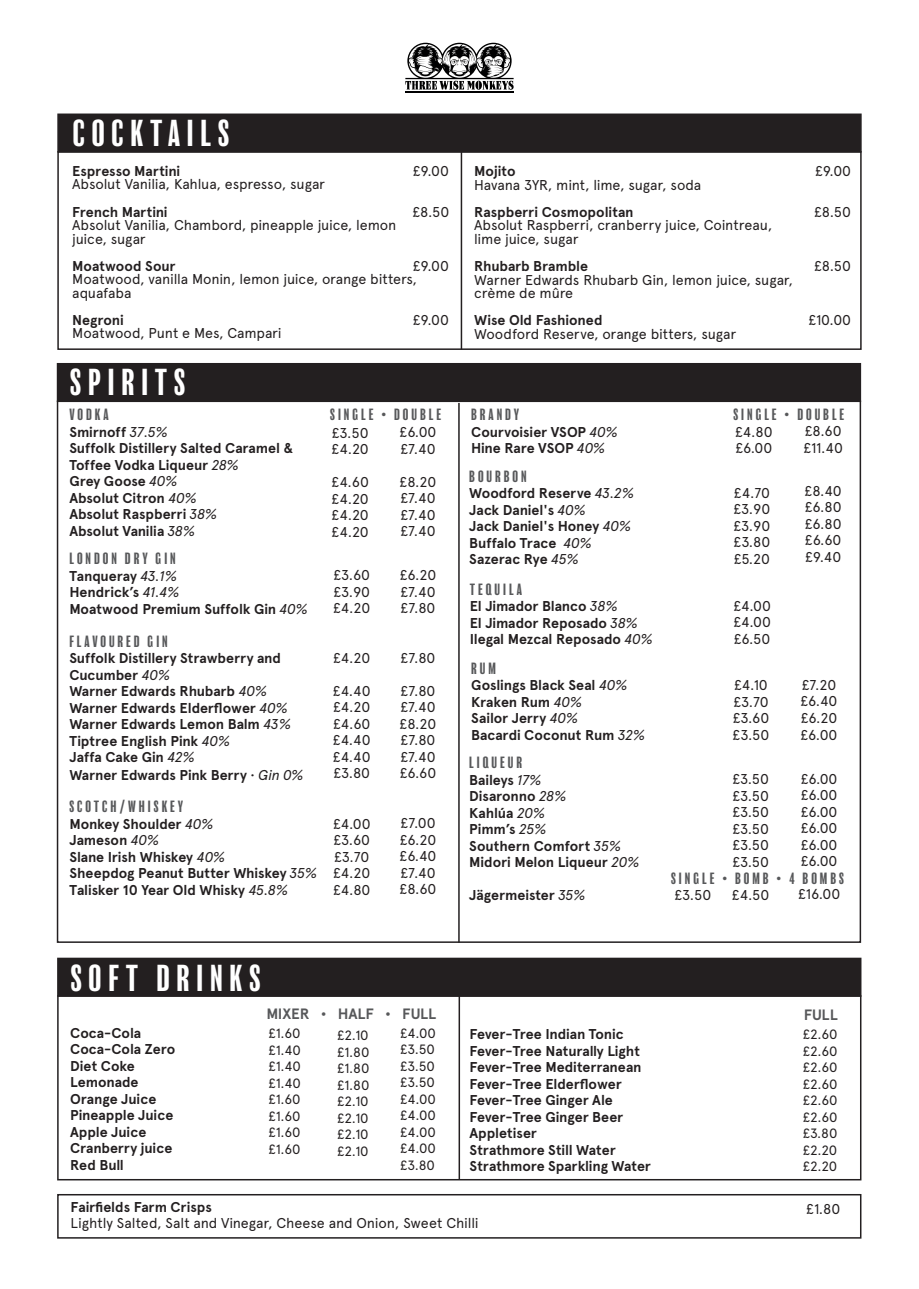
<style>
.page{position:relative;width:919px;height:1289px;background:#fff}
.page>*{position:absolute;margin:0;border:0;box-sizing:border-box;transform-origin:0 0}
.t1{font:condensed 34.5px "Balboa";letter-spacing:.2em;color:#fff}
.t2{font:condensed 15px "Balboa";letter-spacing:.2em;color:#57585a}
.t3{font:700 15px "Apercu";letter-spacing:-.005em;color:#57585a}
.t4{font:700 14.25px/16.5px "Apercu";letter-spacing:-.005em;color:#231f20}
.t5{font:14.25px/16.5px "Apercu";letter-spacing:-.01em;color:#231f20;text-align:justify}
.t6{font:13.5px/16.5px "Apercu";letter-spacing:-.005em;color:#231f20;text-align:justify}
.s1{font-weight:400;font-style:italic}
</style>
<div class="page">
<hr style="left:405px;top:91px;width:108px;height:1px;background:#000001">
<svg style="left:405px;top:43px;width:108px;height:47px"></svg>
<hr style="left:460px;top:152px;width:2px;height:197px;background:#231f20">
<div style="left:57px;top:113px;width:804px;height:40px;background:#231f20;border:2px solid #231f20"></div>
<div style="left:57px;top:151px;width:804px;height:199px;border:2px solid #231f20"></div>
<hr style="left:458px;top:995px;width:2px;height:184px;background:#231f20">
<div style="left:57px;top:957px;width:804px;height:39px;background:#231f20;border:2px solid #231f20"></div>
<div style="left:57px;top:995px;width:804px;height:185px;border:2px solid #231f20"></div>
<div style="left:57px;top:1193px;width:804px;height:45px;border:2px solid #231f20"></div>
<hr style="left:458px;top:403px;width:1px;height:539px;background:#231f20">
<div style="left:57px;top:363px;width:804px;height:39px;background:#231f20"></div>
<h1 class="t1" style="left:73px;top:116px;width:158px">COCKTAILS</h1>
<p class="t4" style="left:72px;top:163px;width:109px">Espresso Martini</p>
<p class="t5" style="left:72px;top:176px;width:254px">Absolut Vanilia, Kahlua, espresso, sugar</p>
<p class="t4" style="left:72px;top:203px;width:97px">French Martini</p>
<p class="t5" style="left:72px;top:218px;width:325px;line-height:13.5px">Absolut Vanilia, Chambord, pineapple juice, lemon juice, sugar</p>
<p class="t4" style="left:72px;top:257px;width:105px">Moatwood Sour</p>
<p class="t5" style="left:72px;top:272px;width:346px;line-height:13.5px">Moatwood, vanilla Monin, lemon juice, orange bitters, aquafaba</p>
<p class="t4" style="left:72px;top:311px;width:53px">Negroni</p>
<p class="t5" style="left:72px;top:325px;width:211px">Moatwood, Punt e Mes, Campari</p>
<p class="t5" style="left:413px;top:163px;width:38px">£9.00</p>
<p class="t5" style="left:412px;top:204px;width:38px">£8.50</p>
<p class="t5" style="left:413px;top:258px;width:38px">£9.00</p>
<p class="t5" style="left:413px;top:312px;width:38px">£9.00</p>
<h1 class="t1" style="left:70px;top:365px;width:116px">SPIRITS</h1>
<p class="t2" style="left:330px;top:407px;width:112px">SINGLE • DOUBLE</p>
<p class="t5" style="left:331px;top:424px;width:39px">£3.50 £4.20</p>
<p class="t5" style="left:331px;top:474px;width:39px">£4.60 £4.20 £4.20 £4.20</p>
<p class="t2" style="left:69px;top:407px;width:41px">VODKA</p>
<p class="t4" style="left:69px;top:423px;width:225px">Smirnoff <span class="s1">37.5%<br></span>Suffolk Distillery Salted Caramel &amp;<br>Toffee Vodka Liqueur <span class="s1">28%<br></span>Grey Goose <span class="s1">40%<br></span>Absolut Citron <span class="s1">40%<br></span>Absolut Raspberri <span class="s1">38%<br></span>Absolut Vanilia <span class="s1">38%</span></p>
<p class="t5" style="left:399px;top:424px;width:38px">£6.00 £7.40</p>
<p class="t5" style="left:399px;top:473px;width:38px">£8.20 £7.40 £7.40 £7.40</p>
<p class="t2" style="left:69px;top:551px;width:108px">LONDON DRY GIN</p>
<p class="t4" style="left:69px;top:567px;width:240px">Tanqueray <span class="s1">43.1%<br></span>Hendrick’s <span class="s1">41.4%<br></span>Moatwood Premium Suffolk Gin <span class="s1">40%</span></p>
<p class="t2" style="left:69px;top:633px;width:100px">FLAVOURED GIN</p>
<p class="t4" style="left:69px;top:650px;width:224px">Suffolk Distillery Strawberry and<br>Cucumber <span class="s1">40%<br></span>Warner Edwards Rhubarb <span class="s1">40%<br></span>Warner Edwards Elderflower <span class="s1">40%<br></span>Warner Edwards Lemon Balm <span class="s1">43%<br></span>Tiptree English Pink <span class="s1">40%<br></span>Jaffa Cake Gin <span class="s1">42%</span></p>
<p class="t4" style="left:69px;top:767px;width:236px">Warner Edwards Pink Berry <span class="s1">• Gin 0%</span></p>
<p class="t5" style="left:333px;top:567px;width:39px">£3.60 £3.90 £4.20</p>
<p class="t5" style="left:333px;top:649px;width:39px">£4.20</p>
<p class="t5" style="left:333px;top:682px;width:39px">£4.40 £4.20 £4.60 £4.40 £4.40 £3.80</p>
<p class="t5" style="left:400px;top:566px;width:38px">£6.20 £7.40 £7.80</p>
<p class="t5" style="left:400px;top:649px;width:36px">£7.80</p>
<p class="t5" style="left:399px;top:682px;width:38px">£7.80 £7.40 £8.20 £7.80 £7.40 £6.60</p>
<p class="t2" style="left:69px;top:799px;width:115px">SCOTCH/WHISKEY</p>
<p class="t4" style="left:69px;top:815px;width:250px">Monkey Shoulder <span class="s1">40%<br></span>Jameson <span class="s1">40%<br></span>Slane Irish Whiskey <span class="s1">40%<br></span>Sheepdog Peanut Butter Whiskey <span class="s1">35%<br></span>Talisker 10 Year Old Whisky <span class="s1">45.8%</span></p>
<p class="t5" style="left:399px;top:815px;width:38px">£7.00 £6.20 £6.40 £7.40 £8.60</p>
<p class="t5" style="left:333px;top:815px;width:39px">£4.00 £3.60 £3.70 £4.20 £4.80</p>
<p class="t4" style="left:474px;top:163px;width:43px">Mojito</p>
<p class="t5" style="left:474px;top:177px;width:229px">Havana 3YR, mint, lime, sugar, soda</p>
<p class="t4" style="left:474px;top:204px;width:161px">Raspberri Cosmopolitan</p>
<p class="t5" style="left:474px;top:219px;width:300px;line-height:13.5px">Absolut Raspberri, cranberry juice, Cointreau, lime juice, sugar</p>
<p class="t4" style="left:474px;top:258px;width:115px">Rhubarb Bramble</p>
<p class="t5" style="left:474px;top:273px;width:320px;line-height:13.5px">Warner Edwards Rhubarb Gin, lemon juice, sugar, crème de mûre</p>
<p class="t4" style="left:474px;top:312px;width:130px">Wise Old Fashioned</p>
<p class="t5" style="left:474px;top:325px;width:263px">Woodford Reserve, orange bitters, sugar</p>
<p class="t5" style="left:815px;top:163px;width:38px">£9.00</p>
<p class="t5" style="left:814px;top:204px;width:38px">£8.50</p>
<p class="t5" style="left:814px;top:258px;width:38px">£8.50</p>
<p class="t5" style="left:808px;top:312px;width:44px">£10.00</p>
<p class="t2" style="left:733px;top:406px;width:112px">SINGLE • DOUBLE</p>
<p class="t2" style="left:471px;top:407px;width:50px">BRANDY</p>
<p class="t4" style="left:471px;top:424px;width:149px">Courvoisier VSOP <span class="s1">40%<br></span>Hine Rare VSOP <span class="s1">40%</span></p>
<p class="t5" style="left:803px;top:423px;width:41px">£8.60 £11.40</p>
<p class="t5" style="left:735px;top:423px;width:39px">£4.80 £6.00</p>
<p class="t2" style="left:469px;top:468px;width:59px">BOURBON</p>
<p class="t4" style="left:469px;top:485px;width:167px">Woodford Reserve <span class="s1">43.2%<br></span>Jack Daniel's <span class="s1">40%<br></span>Jack Daniel's Honey <span class="s1">40%<br></span>Buffalo Trace <span class="s1">40%<br></span>Sazerac Rye <span class="s1">45%</span></p>
<p class="t5" style="left:804px;top:482px;width:39px">£8.40 £6.80 £6.80 £6.60 £9.40</p>
<p class="t5" style="left:733px;top:484px;width:38px">£4.70 £3.90 £3.90 £3.80 £5.20</p>
<p class="t2" style="left:469px;top:581px;width:54px">TEQUILA</p>
<p class="t4" style="left:469px;top:598px;width:185px">El Jimador Blanco <span class="s1">38%<br></span>El Jimador Reposado <span class="s1">38%<br></span>Ilegal Mezcal Reposado <span class="s1">40%</span></p>
<p class="t5" style="left:733px;top:597px;width:39px">£4.00 £4.00 £6.50</p>
<p class="t2" style="left:471px;top:660px;width:26px">RUM</p>
<p class="t4" style="left:471px;top:677px;width:176px">Goslings Black Seal <span class="s1">40%<br></span>Kraken Rum <span class="s1">40%<br></span>Sailor Jerry <span class="s1">40%<br></span>Bacardi Coconut Rum <span class="s1">32%</span></p>
<p class="t5" style="left:800px;top:676px;width:38px">£7.20 £6.40 £6.20 £6.00</p>
<p class="t5" style="left:732px;top:677px;width:38px">£4.10 £3.70 £3.60 £3.50</p>
<p class="t2" style="left:469px;top:755px;width:54px">LIQUEUR</p>
<p class="t4" style="left:469px;top:771px;width:172px">Baileys <span class="s1">17%<br></span>Disaronno <span class="s1">28%<br></span>Kahlúa <span class="s1">20%<br></span>Pimm’s <span class="s1">25%<br></span>Southern Comfort <span class="s1">35%<br></span>Midori Melon Liqueur <span class="s1">20%</span></p>
<p class="t4" style="left:469px;top:887px;width:118px">Jägermeister <span class="s1">35%</span></p>
<p class="t5" style="left:800px;top:770px;width:38px">£6.00 £6.00 £6.00 £6.00 £6.00 £6.00</p>
<p class="t5" style="left:798px;top:886px;width:44px">£16.00</p>
<p class="t5" style="left:732px;top:770px;width:38px">£3.50 £3.50 £3.50 £3.50 £3.50 £3.50</p>
<p class="t5" style="left:732px;top:886px;width:39px">£4.50</p>
<p class="t2" style="left:671px;top:870px;width:174px">SINGLE • BOMB • 4 BOMBS</p>
<p class="t5" style="left:674px;top:886px;width:38px">£3.50</p>
<h1 class="t1" style="left:71px;top:960px;width:191px">SOFT DRINKS</h1>
<p class="t3" style="left:266px;top:1004px;width:171px">MIXER • HALF • FULL</p>
<p class="t6" style="left:337px;top:1027px;width:34px">£2.10 £1.80 £1.80 £1.80 £2.10 £2.10 £2.10 £2.10</p>
<p class="t3" style="left:803px;top:1005px;width:36px">FULL</p>
<p class="t4" style="left:70px;top:1024px;width:107px">Coca-Cola<br>Coca-Cola Zero<br>Diet Coke<br>Lemonade<br>Orange Juice<br>Pineapple Juice<br>Apple Juice<br>Cranberry juice<br>Red Bull</p>
<p class="t6" style="left:802px;top:1026px;width:36px">£2.60 £2.60 £2.60 £2.60 £2.60 £2.60 £3.80 £2.20 £2.20</p>
<p class="t6" style="left:400px;top:1024px;width:37px">£4.00 £3.50 £3.50 £3.50 £4.00 £4.00 £4.00 £4.00 £3.80</p>
<p class="t4" style="left:469px;top:1026px;width:183px">Fever-Tree Indian Tonic<br>Fever-Tree Naturally Light<br>Fever-Tree Mediterranean<br>Fever-Tree Elderflower<br>Fever-Tree Ginger Ale<br>Fever-Tree Ginger Beer<br>Appletiser<br>Strathmore Still Water<br>Strathmore Sparkling Water</p>
<p class="t6" style="left:268px;top:1025px;width:34px">£1.60 £1.40 £1.40 £1.40 £1.60 £1.60 £1.60 £1.60</p>
<p class="t4" style="left:71px;top:1198px;width:143px">Fairfields Farm Crisps</p>
<p class="t5" style="left:71px;top:1214px;width:409px">Lightly Salted, Salt and Vinegar, Cheese and Onion, Sweet Chilli</p>
<p class="t5" style="left:806px;top:1200px;width:36px">£1.80</p>
</div>
